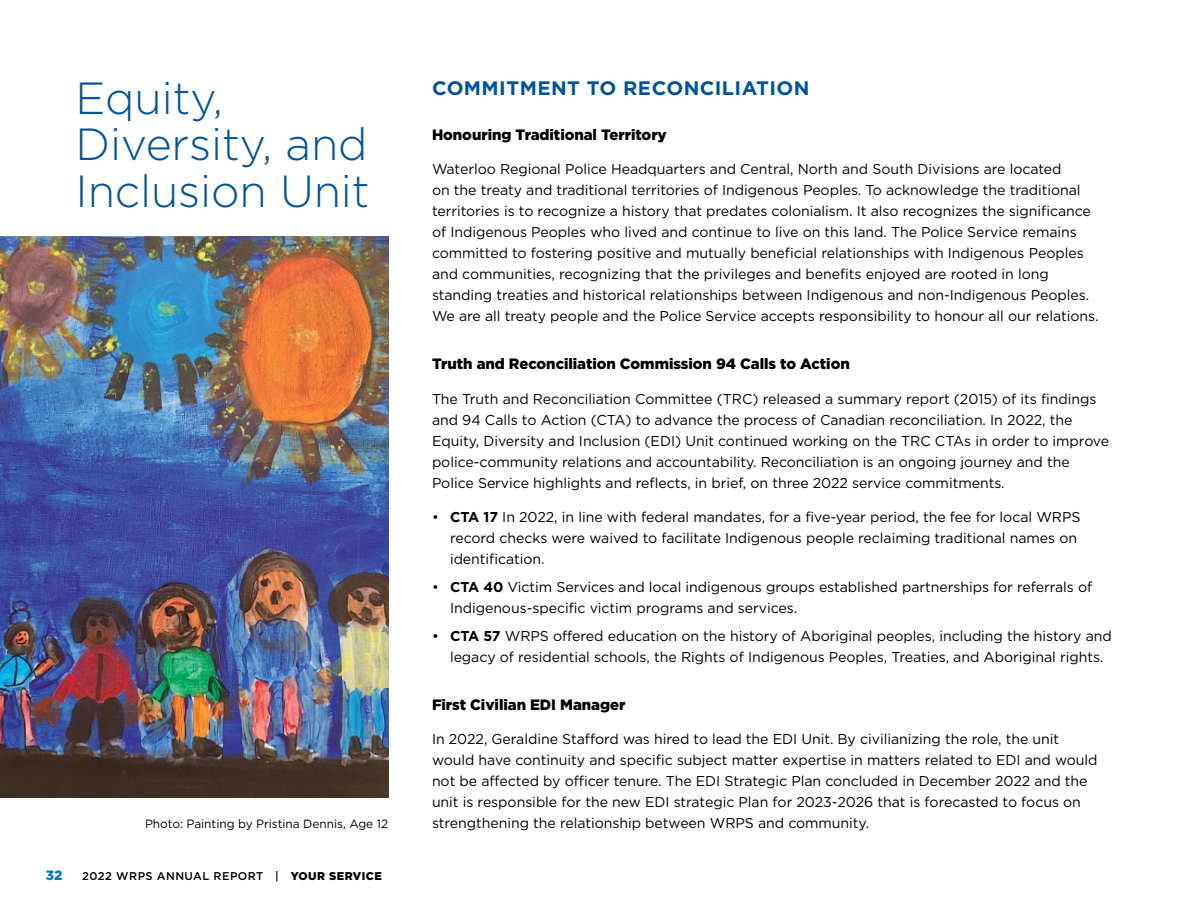
<style>
.page{position:relative;width:1188px;height:918px;background:#fff}
.page>*{position:absolute;margin:0;border:0;box-sizing:border-box;transform-origin:0 0}
.H1_-_Headlines_Insid{font:300 45px/46.5px "Gotham";letter-spacing:-.005em;color:#00539b}
.H2_-_Dark_Blue_All_C{font:700 19.5px "Gotham";letter-spacing:.02em;color:#00539b}
.Mini_Subheads{font:900 15px "Gotham";letter-spacing:-.005em;color:#000}
.P_-_Body_Copy{font:14.25px/21px "Gotham";letter-spacing:-.005em;color:#000}
.P_-_Body_Copy_BULLET{font:14.25px/21px "Gotham";letter-spacing:-.005em;color:#000}
.t1{font:900 13.5px "Gotham";color:#007dc3}
.P_-_Body_Copy-2{font:12px "Gotham";letter-spacing:-.005em;color:#000}
.t2{font:500 11.25px "Gotham";letter-spacing:.04em;color:#000}
.s1{font-weight:700}
.s2{font-weight:900}
</style>
<div class="page">
<img style="left:0;top:237px;width:388px;height:560px">
<h1 class="H1_-_Headlines_Insid" style="left:76px;top:74px;width:296px">Equity,<br>Diversity, and<br>Inclusion Unit</h1>
<h2 class="H2_-_Dark_Blue_All_C" style="left:432px;top:77px;width:379px">COMMITMENT TO RECONCILIATION</h2>
<h2 class="Mini_Subheads" style="left:432px;top:126px;width:236px">Honouring Traditional Territory</h2>
<p class="P_-_Body_Copy" style="left:432px;top:159px;width:666px">Waterloo Regional Police Headquarters and Central, North and South Divisions are located<br>on the treaty and traditional territories of Indigenous Peoples. To acknowledge the traditional territories is to recognize a history that predates colonialism. It also recognizes the significance of Indigenous Peoples who lived and continue to live on this land. The Police Service remains committed to fostering positive and mutually beneficial relationships with Indigenous Peoples and communities, recognizing that the privileges and benefits enjoyed are rooted in long standing treaties and historical relationships between Indigenous and non-Indigenous Peoples.<br>We are all treaty people and the Police Service accepts responsibility to honour all our relations.</p>
<h2 class="Mini_Subheads" style="left:432px;top:355px;width:419px">Truth and Reconciliation Commission 94 Calls to Action</h2>
<p class="P_-_Body_Copy" style="left:432px;top:388px;width:679px">The Truth and Reconciliation Committee (TRC) released a summary report (2015) of its findings and 94 Calls to Action (CTA) to advance the process of Canadian reconciliation. In 2022, the Equity, Diversity and Inclusion (EDI) Unit continued working on the TRC CTAs in order to improve police-community relations and accountability. Reconciliation is an ongoing journey and the Police Service highlights and reflects, in brief, on three 2022 service commitments.</p>
<p class="P_-_Body_Copy_BULLET" style="left:450px;top:507px;width:632px;text-indent:-18px">• <span class="s1">CTA 17</span> In 2022, in line with federal mandates, for a five-year period, the fee for local WRPS record checks were waived to facilitate Indigenous people reclaiming traditional names on identification.</p>
<p class="P_-_Body_Copy_BULLET" style="left:450px;top:576px;width:644px;text-indent:-18px">• <span class="s1">CTA 40</span> Victim Services and local indigenous groups established partnerships for referrals of<br>Indigenous-specific victim programs and services.</p>
<p class="P_-_Body_Copy_BULLET" style="left:432px;top:625px;width:681px;text-align:center">• <span class="s1">CTA 57</span> WRPS offered education on the history of Aboriginal peoples, including the history and legacy of residential schools, the Rights of Indigenous Peoples, Treaties, and Aboriginal rights.</p>
<h2 class="Mini_Subheads" style="left:432px;top:696px;width:195px">First Civilian EDI Manager</h2>
<p class="P_-_Body_Copy" style="left:432px;top:729px;width:667px">In 2022, Geraldine Stafford was hired to lead the EDI Unit. By civilianizing the role, the unit would have continuity and specific subject matter expertise in matters related to EDI and would not be affected by officer tenure. The EDI Strategic Plan concluded in December 2022 and the unit is responsible for the new EDI strategic Plan for 2023-2026 that is forecasted to focus on</p>
<p class="P_-_Body_Copy-2" style="left:145px;top:818px;width:245px">Photo: Painting by Pristina Dennis, Age 12</p>
<p class="P_-_Body_Copy" style="left:432px;top:813px;width:437px">strengthening the relationship between WRPS and community.</p>
<p class="t1" style="left:46px;top:868px;width:18px">32</p>
<p class="t2" style="left:82px;top:870px;width:301px">2022 WRPS ANNUAL REPORT | <span class="s2">YOUR SERVICE</span></p>
</div>
